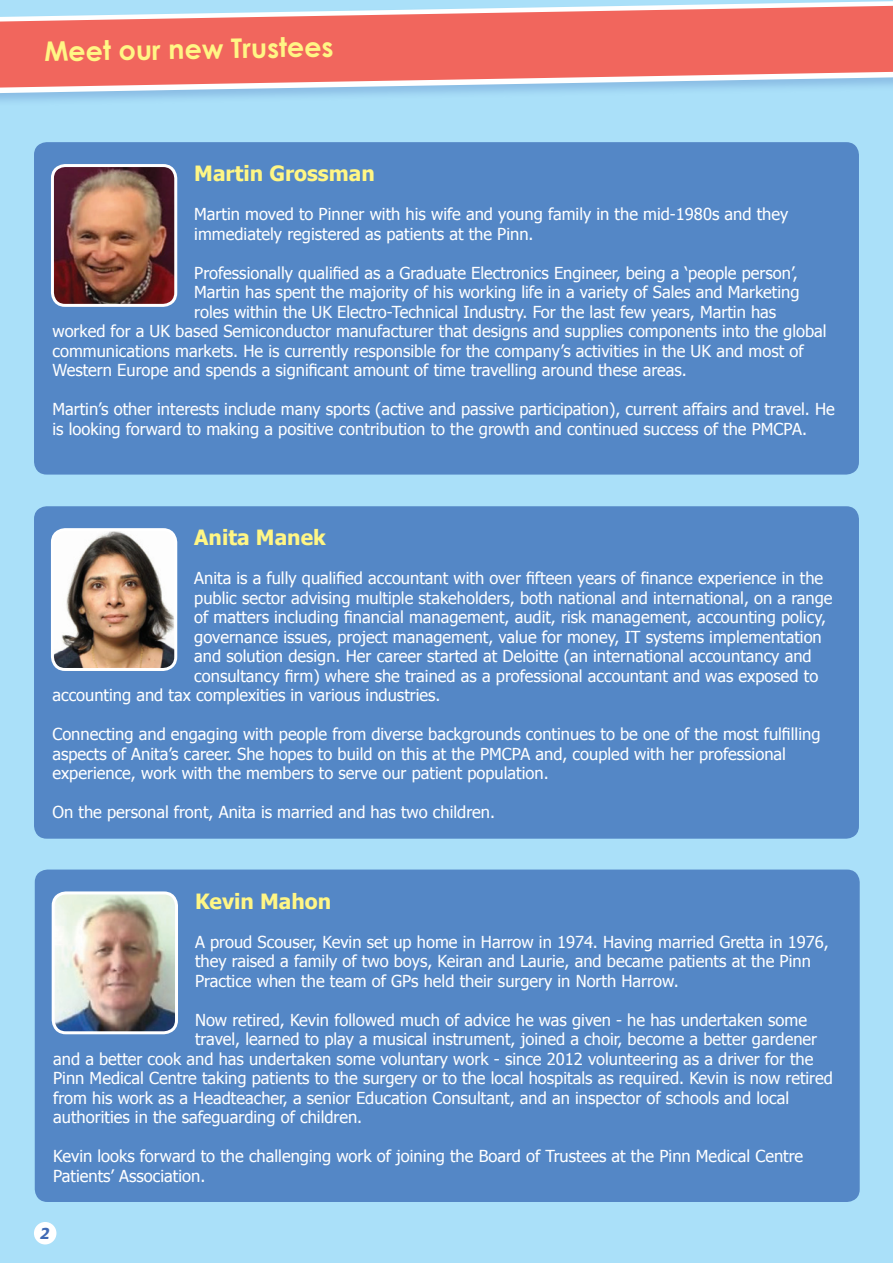
<style>
.page{position:relative;width:893px;height:1263px;background:#aae0f9}
.page>*{position:absolute;margin:0;border:0;box-sizing:border-box;transform-origin:0 0}
.t1{font:700 27px "Century Gothic";color:#fff685}
.t2{font:700 21px "Tahoma";color:#fff685}
.t3{font:16.5px/19.5px "Tahoma";color:#fff}
.t4{font:italic 700 15px "Tahoma";color:#406ab4}
</style>
<div class="page">
<div style="left:34px;top:142px;width:825px;height:333px;background:#5487c6;border-radius:13px"></div>
<div style="left:0;top:0;width:893px;height:108px;background:#406ab4;opacity:.3"></div>
<svg style="left:0;top:1px;width:893px;height:92px"></svg>
<svg style="left:0;top:6px;width:893px;height:82px;background:#eb7f7b"></svg>
<div style="left:34px;top:1222px;width:22px;height:22px;background:#fff;border-radius:50%"></div>
<img style="left:52px;top:168px;width:124px;height:135px">
<div style="left:51px;top:164px;width:126px;height:143px;border:3px solid #fff;border-radius:13px"></div>
<div style="left:34px;top:506px;width:825px;height:333px;background:#5487c6;border-radius:13px"></div>
<img style="left:55px;top:532px;width:121px;height:135px">
<div style="left:51px;top:528px;width:126px;height:143px;border:3px solid #fff;border-radius:13px"></div>
<div style="left:35px;top:869px;width:825px;height:333px;background:#5487c6;border-radius:13px"></div>
<img style="left:53px;top:895px;width:121px;height:138px">
<div style="left:52px;top:891px;width:126px;height:143px;border:3px solid #fff;border-radius:13px"></div>
<p class="t1" style="left:44px;top:35px;width:291px;rotate:-1deg">Meet our new Trustees</p>
<p class="t2" style="left:194px;top:159px;width:182px">Martin Grossman</p>
<p class="t3" style="left:194px;top:204px;width:595px">Martin moved to Pinner with his wife and young family in the mid-1980s and they immediately registered as patients at the Pinn.</p>
<p class="t3" style="left:194px;top:262px;width:605px">Professionally qualified as a Graduate Electronics Engineer, being a ‘people person’,</p>
<p class="t3" style="left:194px;top:282px;width:607px">Martin has spent the majority of his working life in a variety of Sales and Marketing</p>
<p class="t3" style="left:194px;top:301px;width:584px">roles within the UK Electro-Technical Industry. For the last few years, Martin has</p>
<p class="t3" style="left:52px;top:321px;width:776px">worked for a UK based Semiconductor manufacturer that designs and supplies components into the global</p>
<p class="t3" style="left:52px;top:340px;width:753px">communications markets. He is currently responsible for the company’s activities in the UK and most of</p>
<p class="t3" style="left:52px;top:360px;width:636px">Western Europe and spends a significant amount of time travelling around these areas.</p>
<p class="t3" style="left:52px;top:399px;width:784px">Martin’s other interests include many sports (active and passive participation), current affairs and travel. He is looking forward to making a positive contribution to the growth and continued success of the PMCPA.</p>
<p class="t2" style="left:194px;top:523px;width:133px">Anita Manek</p>
<p class="t3" style="left:194px;top:568px;width:630px">Anita is a fully qualified accountant with over fifteen years of finance experience in the</p>
<p class="t3" style="left:194px;top:587px;width:640px">public sector advising multiple stakeholders, both national and international, on a range</p>
<p class="t3" style="left:194px;top:607px;width:633px">of matters including financial management, audit, risk management, accounting policy,</p>
<p class="t3" style="left:194px;top:626px;width:629px">governance issues, project management, value for money, IT systems implementation</p>
<p class="t3" style="left:194px;top:646px;width:619px">and solution design. Her career started at Deloitte (an international accountancy and</p>
<p class="t3" style="left:194px;top:665px;width:625px">consultancy firm) where she trained as a professional accountant and was exposed to</p>
<p class="t3" style="left:52px;top:685px;width:390px">accounting and tax complexities in various industries.</p>
<p class="t3" style="left:52px;top:724px;width:770px">Connecting and engaging with people from diverse backgrounds continues to be one of the most fulfilling aspects of Anita’s career. She hopes to build on this at the PMCPA and, coupled with her professional experience, work with the members to serve our patient population.</p>
<p class="t3" style="left:52px;top:802px;width:444px">On the personal front, Anita is married and has two children.</p>
<p class="t2" style="left:195px;top:886px;width:138px">Kevin Mahon</p>
<p class="t3" style="left:195px;top:931px;width:635px">A proud Scouser, Kevin set up home in Harrow in 1974. Having married Gretta in 1976, they raised a family of two boys, Keiran and Laurie, and became patients at the Pinn<br>Practice when the team of GPs held their surgery in North Harrow.</p>
<p class="t3" style="left:195px;top:1009px;width:613px">Now retired, Kevin followed much of advice he was given - he has undertaken some</p>
<p class="t3" style="left:195px;top:1029px;width:624px">travel, learned to play a musical instrument, joined a choir, become a better gardener</p>
<p class="t3" style="left:53px;top:1048px;width:762px">and a better cook and has undertaken some voluntary work - since 2012 volunteering as a driver for the</p>
<p class="t3" style="left:53px;top:1068px;width:781px">Pinn Medical Centre taking patients to the surgery or to the local hospitals as required. Kevin is now retired</p>
<p class="t3" style="left:53px;top:1087px;width:737px">from his work as a Headteacher, a senior Education Consultant, and an inspector of schools and local</p>
<p class="t3" style="left:53px;top:1107px;width:311px">authorities in the safeguarding of children.</p>
<p class="t3" style="left:53px;top:1146px;width:752px">Kevin looks forward to the challenging work of joining the Board of Trustees at the Pinn Medical Centre<br>Patients’ Association.</p>
<p class="t4" style="left:39px;top:1223px;width:14px">2</p>
</div>
